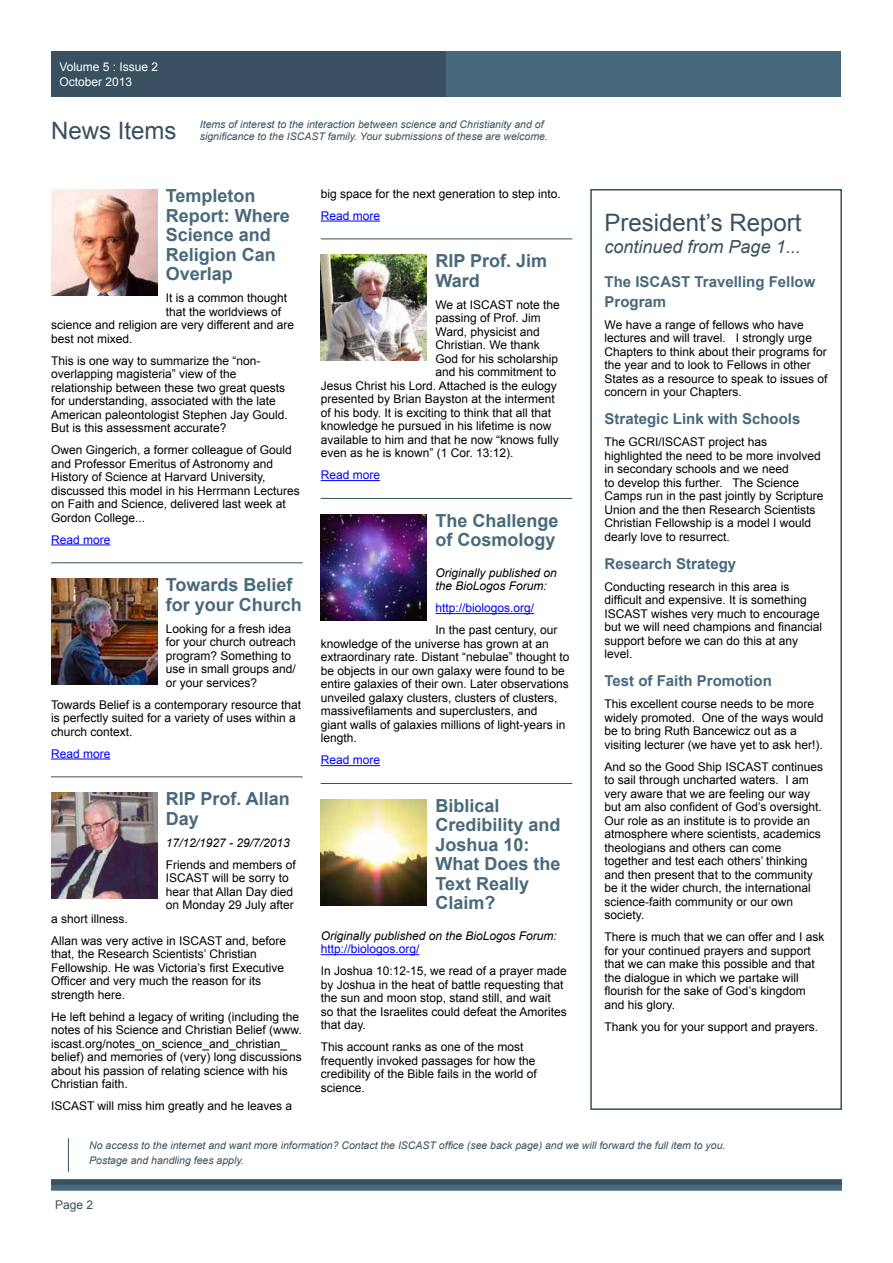
<style>
.page{position:relative;width:893px;height:1263px;background:#fff}
.page>*{position:absolute;margin:0;border:0;box-sizing:border-box;transform-origin:0 0}
.t1{font:24px "Arial";color:#385060}
.t2{font:700 18px/19.5px "Arial";color:#48697d}
.t3{font:italic 18px "Arial";color:#385060}
.t4{font:700 15px/19.5px "Arial";color:#48697d}
.t5{font:12px/13.5px "Arial";color:#000}
.t6{font:italic 12px/13.5px "Arial";color:#000}
.t7{font:12px "Arial";color:#00f}
.t8{font:12px/14.4px "Arial";color:#fff}
.t9{font:12px "Arial";color:#385060}
.t10{font:italic 10.5px/12.6px "Arial";color:#385060}
</style>
<div class="page">
<div style="left:51px;top:52px;width:418px;height:45px;background:#385060"></div>
<div style="left:446px;top:52px;width:394px;height:45px;background:#48697d"></div>
<div style="left:51px;top:1179px;width:791px;height:6px;background:#385060"></div>
<div style="left:51px;top:1185px;width:791px;height:6px;background:#48697d"></div>
<hr style="left:68px;top:1138px;width:1px;height:34px;background:#385060">
<hr style="left:51px;top:544px;width:59px;height:1px;background:#00f">
<hr style="left:51px;top:562px;width:252px;height:1px;background:#385060">
<hr style="left:51px;top:758px;width:59px;height:1px;background:#00f">
<hr style="left:51px;top:776px;width:252px;height:1px;background:#385060">
<img style="left:51px;top:189px;width:106px;height:107px">
<img style="left:51px;top:578px;width:106px;height:107px">
<img style="left:51px;top:792px;width:106px;height:107px">
<hr style="left:321px;top:221px;width:59px;height:1px;background:#00f">
<hr style="left:321px;top:238px;width:251px;height:1px;background:#385060">
<hr style="left:321px;top:480px;width:59px;height:1px;background:#00f">
<hr style="left:321px;top:498px;width:251px;height:1px;background:#385060">
<hr style="left:435px;top:613px;width:99px;height:1px;background:#00f">
<hr style="left:321px;top:765px;width:59px;height:1px;background:#00f">
<hr style="left:321px;top:783px;width:251px;height:1px;background:#385060">
<hr style="left:321px;top:954px;width:98px;height:1px;background:#00f">
<img style="left:321px;top:254px;width:106px;height:107px">
<img style="left:321px;top:514px;width:106px;height:106px">
<img style="left:321px;top:799px;width:106px;height:106px">
<div style="left:590px;top:189px;width:252px;height:921px;border:2px solid #385060"></div>
<p class="t8" style="left:60px;top:60px;width:100px">Volume 5 : Issue 2<br>October 2013</p>
<h1 class="t1" style="left:51px;top:114px;width:127px">News Items</h1>
<p class="t10" style="left:200px;top:118px;width:350px">Items of interest to the interaction between science and Christianity and of significance to the ISCAST family. Your submissions of these are welcome.</p>
<h2 class="t2" style="left:166px;top:186px;width:126px">Templeton<br>Report: Where<br>Science and<br>Religion Can<br>Overlap</h2>
<p class="t5" style="left:166px;top:291px;width:123px">It is a common thought</p>
<p class="t5" style="left:166px;top:305px;width:117px">that the worldviews of</p>
<p class="t5" style="left:51px;top:318px;width:245px">science and religion are very different and are</p>
<p class="t5" style="left:51px;top:332px;width:83px">best not mixed.</p>
<p class="t5" style="left:51px;top:354px;width:238px">This is one way to summarize the “non&shy;overlapping magisteria” view of the relationship between these two great quests for understanding, associated with the late American paleontologist Stephen Jay Gould.<br>But is this assessment accurate?</p>
<p class="t5" style="left:51px;top:443px;width:250px">Owen Gingerich, a former colleague of Gould and Professor Emeritus of Astronomy and History of Science at Harvard University, discussed this model in his Herrmann Lectures on Faith and Science, delivered last week at Gordon College...</p>
<p class="t7" style="left:51px;top:531px;width:61px">Read more</p>
<h2 class="t2" style="left:166px;top:575px;width:138px">Towards Belief for your Church</h2>
<p class="t5" style="left:166px;top:622px;width:132px">Looking for a fresh idea for your church outreach program? Something to use in small groups and/ or your services?</p>
<p class="t5" style="left:51px;top:698px;width:252px">Towards Belief is a contemporary resource that is perfectly suited for a variety of uses within a church context.</p>
<p class="t7" style="left:51px;top:745px;width:61px">Read more</p>
<h2 class="t2" style="left:166px;top:789px;width:126px">RIP Prof. Allan<br>Day</h2>
<p class="t6" style="left:166px;top:836px;width:126px">17/12/1927 - 29/7/2013</p>
<p class="t5" style="left:166px;top:858px;width:132px">Friends and members of<br>ISCAST will be sorry to hear that Allan Day died on Monday 29 July after</p>
<p class="t5" style="left:51px;top:907px;width:237px;line-height:22px">a short illness.<br>Allan was very active in ISCAST and, before</p>
<p class="t5" style="left:51px;top:947px;width:234px">that, the Research Scientists’ Christian Fellowship. He was Victoria’s first Executive Officer and very much the reason for its strength here.</p>
<p class="t5" style="left:51px;top:1010px;width:252px">He left behind a legacy of writing (including the notes of his Science and Christian Belief (www. iscast.org/notes_on_science_and_christian_ belief) and memories of (very) long discussions about his passion of relating science with his Christian faith.</p>
<p class="t5" style="left:51px;top:1099px;width:243px">ISCAST will miss him greatly and he leaves a</p>
<p class="t5" style="left:321px;top:187px;width:242px">big space for the next generation to step into.</p>
<p class="t7" style="left:321px;top:207px;width:61px">Read more</p>
<h2 class="t2" style="left:435px;top:251px;width:113px">RIP Prof. Jim<br>Ward</h2>
<p class="t5" style="left:435px;top:298px;width:126px">We at ISCAST note the</p>
<p class="t5" style="left:435px;top:311px;width:107px">passing of Prof. Jim</p>
<p class="t5" style="left:435px;top:325px;width:106px">Ward, physicist and</p>
<p class="t5" style="left:435px;top:338px;width:106px">Christian. We thank</p>
<p class="t5" style="left:435px;top:352px;width:124px">God for his scholarship</p>
<p class="t5" style="left:435px;top:365px;width:122px">and his commitment to</p>
<p class="t5" style="left:321px;top:379px;width:238px">Jesus Christ his Lord. Attached is the eulogy</p>
<p class="t5" style="left:321px;top:392px;width:236px">presented by Brian Bayston at the interment</p>
<p class="t5" style="left:321px;top:406px;width:232px">of his body. It is exciting to think that all that</p>
<p class="t5" style="left:321px;top:419px;width:232px">knowledge he pursued in his lifetime is now</p>
<p class="t5" style="left:321px;top:433px;width:240px">available to him and that he now “knows fully</p>
<p class="t5" style="left:321px;top:446px;width:194px">even as he is known” (1 Cor. 13:12).</p>
<p class="t7" style="left:321px;top:467px;width:61px">Read more</p>
<h2 class="t2" style="left:435px;top:511px;width:125px">The Challenge of Cosmology</h2>
<p class="t6" style="left:435px;top:566px;width:123px">Originally published on the BioLogos Forum:</p>
<p class="t7" style="left:435px;top:600px;width:100px">http://biologos.org/</p>
<p class="t5" style="left:321px;top:623px;width:250px;text-indent:115px">In the past century, our knowledge of the universe has grown at an extraordinary rate. Distant “nebulae” thought to be objects in our own galaxy were found to be entire galaxies of their own. Later observations unveiled galaxy clusters, clusters of clusters, massivefilaments and superclusters, and<br>giant walls of galaxies millions of light-years in length.</p>
<p class="t7" style="left:321px;top:752px;width:61px">Read more</p>
<h2 class="t2" style="left:435px;top:796px;width:127px">Biblical<br>Credibility and<br>Joshua 10:<br>What Does the<br>Text Really<br>Claim?</h2>
<p class="t6" style="left:321px;top:929px;width:238px">Originally published on the BioLogos Forum:</p>
<p class="t7" style="left:321px;top:941px;width:100px">http://biologos.org/</p>
<p class="t5" style="left:321px;top:964px;width:248px">In Joshua 10:12-15, we read of a prayer made by Joshua in the heat of battle requesting that the sun and moon stop, stand still, and wait<br>so that the Israelites could defeat the Amorites that day.</p>
<p class="t5" style="left:321px;top:1040px;width:218px">This account ranks as one of the most frequently invoked passages for how the credibility of the Bible fails in the world of science.</p>
<h1 class="t1" style="left:605px;top:206px;width:198px">President’s Report</h1>
<h2 class="t3" style="left:605px;top:235px;width:198px">continued from Page 1...</h2>
<p class="t4" style="left:605px;top:272px;width:212px">The ISCAST Travelling Fellow<br>Program</p>
<p class="t5" style="left:605px;top:318px;width:224px">We have a range of fellows who have lectures and will travel. I strongly urge Chapters to think about their programs for the year and to look to Fellows in other States as a resource to speak to issues of concern in your Chapters.</p>
<p class="t4" style="left:605px;top:409px;width:197px">Strategic Link with Schools</p>
<p class="t5" style="left:605px;top:435px;width:220px">The GCRI/ISCAST project has highlighted the need to be more involved in secondary schools and we need<br>to develop this further. The Science Camps run in the past jointly by Scripture Union and the then Research Scientists Christian Fellowship is a model I would dearly love to resurrect.</p>
<p class="t4" style="left:605px;top:554px;width:133px">Research Strategy</p>
<p class="t5" style="left:605px;top:580px;width:219px">Conducting research in this area is difficult and expensive. It is something<br>ISCAST wishes very much to encourage but we will need champions and financial support before we can do this at any level.</p>
<p class="t4" style="left:605px;top:671px;width:169px">Test of Faith Promotion</p>
<p class="t5" style="left:605px;top:697px;width:220px">This excellent course needs to be more widely promoted. One of the ways would be to bring Ruth Bancewicz out as a visiting lecturer (we have yet to ask her!).</p>
<p class="t5" style="left:605px;top:760px;width:220px">And so the Good Ship ISCAST continues to sail through uncharted waters. I am very aware that we are feeling our way but am also confident of God’s oversight.<br>Our role as an institute is to provide an atmosphere where scientists, academics theologians and others can come together and test each others’ thinking and then present that to the community be it the wider church, the international science-faith community or our own society.</p>
<p class="t5" style="left:605px;top:930px;width:221px">There is much that we can offer and I ask for your continued prayers and support that we can make this possible and that the dialogue in which we partake will flourish for the sake of God’s kingdom and his glory.</p>
<p class="t5" style="left:605px;top:1020px;width:215px">Thank you for your support and prayers.</p>
<p class="t10" style="left:89px;top:1138px;width:638px;line-height:15px">No access to the internet and want more information? Contact the ISCAST office (see back page) and we will forward the full item to you.<br>Postage and handling fees apply.</p>
<p class="t9" style="left:55px;top:1197px;width:40px">Page 2</p>
</div>
